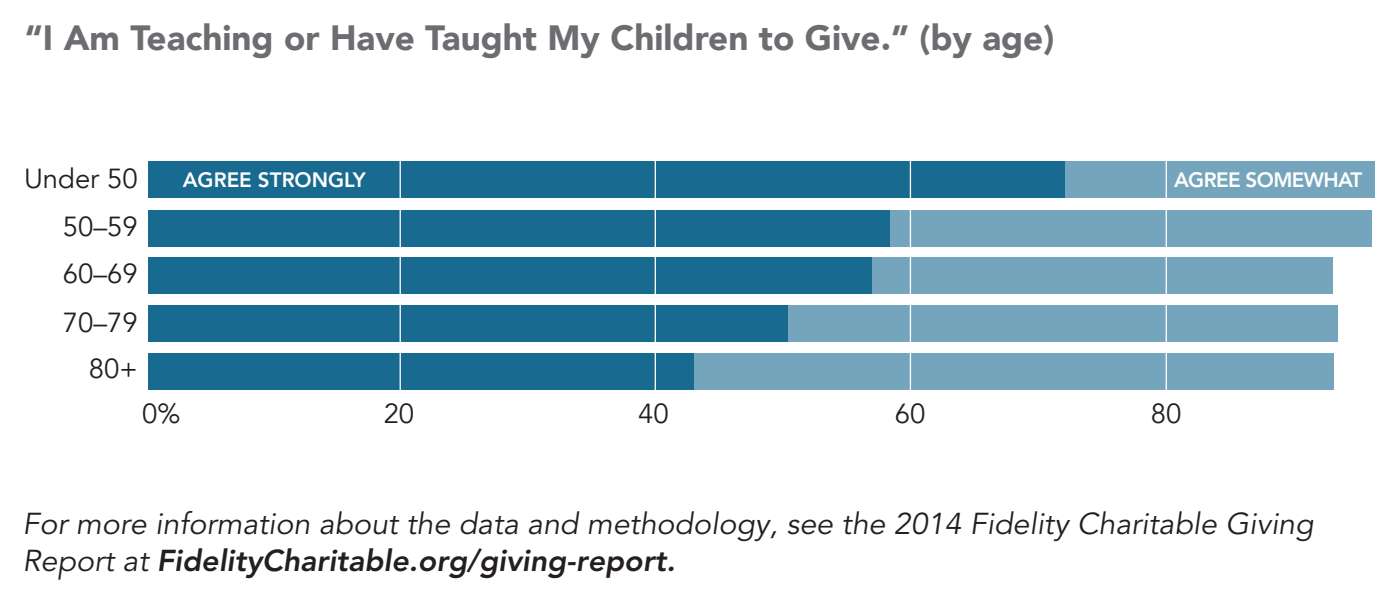
<style>
.page{position:relative;width:1400px;height:598px;background:#fff}
.page>*{position:absolute;margin:0;border:0;box-sizing:border-box;transform-origin:0 0}
.t1{font:900 35px "Avenir";color:#6c6d70}
.t2{font:italic 30px/37.5px "Avenir";color:#231f20}
.t3{font:27.5px "Avenir";color:#231f20}
.t4{font:800 20.5px "Avenir";color:#fff}
.t5{font:800 20.5px "Avenir";letter-spacing:-.03em;color:#fff}
.s1{font-weight:800}
</style>
<div class="page">
<div style="left:895px;top:161px;width:480px;height:37px;background:#74a5bd"></div>
<div style="left:883px;top:209px;width:489px;height:37px;background:#74a5bd"></div>
<div style="left:780px;top:257px;width:553px;height:37px;background:#74a5bd"></div>
<div style="left:701px;top:305px;width:637px;height:37px;background:#74a5bd"></div>
<div style="left:632px;top:353px;width:702px;height:36px;background:#74a5bd"></div>
<div style="left:148px;top:161px;width:917px;height:37px;background:#186a91"></div>
<div style="left:148px;top:209px;width:742px;height:37px;background:#186a91"></div>
<div style="left:148px;top:257px;width:724px;height:37px;background:#186a91"></div>
<div style="left:148px;top:305px;width:640px;height:37px;background:#186a91"></div>
<div style="left:148px;top:353px;width:546px;height:36px;background:#186a91"></div>
<hr style="left:400px;top:157px;width:1px;height:283px;background:#fff">
<hr style="left:655px;top:156px;width:1px;height:284px;background:#fff">
<hr style="left:910px;top:153px;width:1px;height:283px;background:#fff">
<hr style="left:1166px;top:153px;width:1px;height:283px;background:#fff">
<p class="t1" style="left:25px;top:8px;width:1031px">“I Am Teaching or Have Taught My Children to Give.” (by age)</p>
<p class="t3" style="left:24px;top:162px;width:115px">Under 50</p>
<p class="t3" style="left:63px;top:210px;width:76px">50–59</p>
<p class="t3" style="left:63px;top:257px;width:76px">60–69</p>
<p class="t3" style="left:63px;top:306px;width:76px">70–79</p>
<p class="t3" style="left:89px;top:352px;width:50px">80+</p>
<p class="t4" style="left:183px;top:168px;width:184px">AGREE STRONGLY</p>
<p class="t5" style="left:1174px;top:168px;width:190px">AGREE SOMEWHAT</p>
<p class="t3" style="left:142px;top:397px;width:40px">0%</p>
<p class="t3" style="left:384px;top:397px;width:32px">20</p>
<p class="t3" style="left:638px;top:397px;width:32px">40</p>
<p class="t3" style="left:895px;top:397px;width:32px">60</p>
<p class="t3" style="left:1151px;top:397px;width:32px">80</p>
<p class="t2" style="left:23px;top:505px;width:1293px">For more information about the data and methodology, see the 2014 Fidelity Charitable Giving<br>Report at <span class="s1">FidelityCharitable.org/giving-report.</span></p>
</div>
